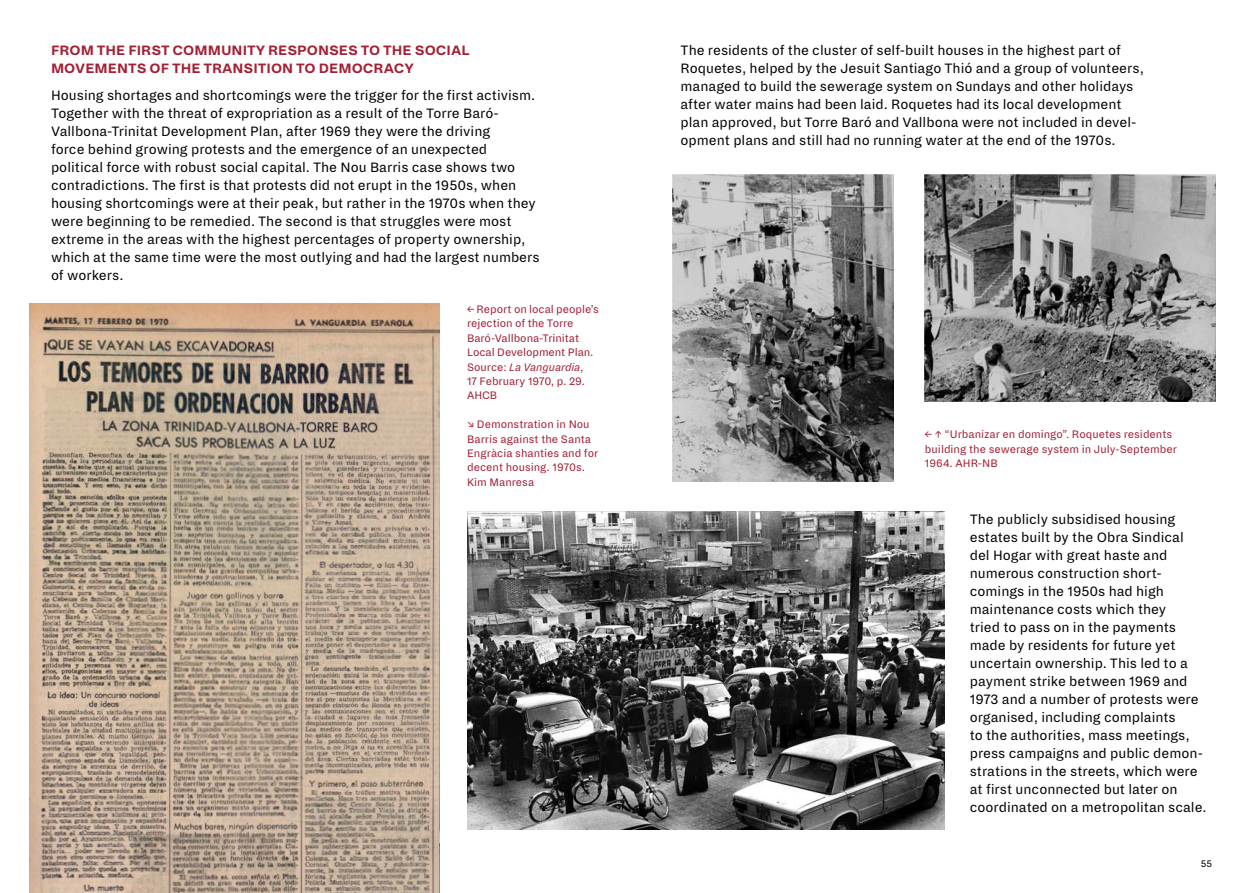
<style>
.page{position:relative;width:1259px;height:893px;background:#fff}
.page>*{position:absolute;margin:0;border:0;box-sizing:border-box;transform-origin:0 0}
.t1{font:15px/18px "Dia";color:#000}
.t2{font:700 15px/18px "Dia";color:#a32035}
.t3{font:12px/14.4px "Dia";color:#a32035}
.t4{font:10.5px "Dia";color:#000}
.s1{font-style:italic}
</style>
<div class="page">
<img style="left:672px;top:174px;width:221px;height:307px">
<img style="left:467px;top:512px;width:477px;height:318px">
<img style="left:925px;top:174px;width:290px;height:227px">
<img style="left:30px;top:303px;width:410px;height:590px">
<p class="t2" style="left:51px;top:41px;width:420px">FROM THE FIRST COMMUNITY RESPONSES TO THE SOCIAL<br>MOVEMENTS OF THE TRANSITION TO DEMOCRACY</p>
<p class="t1" style="left:51px;top:86px;width:490px">Housing shortages and shortcomings were the trigger for the first activism.<br>Together with the threat of expropriation as a result of the Torre Baró-Vallbona-Trinitat Development Plan, after 1969 they were the driving<br>force behind growing protests and the emergence of an unexpected political force with robust social capital. The Nou Barris case shows two contradictions. The first is that protests did not erupt in the 1950s, when housing shortcomings were at their peak, but rather in the 1970s when they were beginning to be remedied. The second is that struggles were most extreme in the areas with the highest percentages of property ownership, which at the same time were the most outlying and had the largest numbers of workers.</p>
<p class="t1" style="left:680px;top:41px;width:465px">The residents of the cluster of self-built houses in the highest part of Roquetes, helped by the Jesuit Santiago Thió and a group of volunteers, managed to build the sewerage system on Sundays and other holidays after water mains had been laid. Roquetes had its local development plan approved, but Torre Baró and Vallbona were not included in devel&shy;opment plans and still had no running water at the end of the 1970s.</p>
<p class="t3" style="left:467px;top:302px;width:133px">← Report on local people’s rejection of the Torre<br>Baró-Vallbona-Trinitat<br>Local Development Plan.<br>Source: <span class="s1">La Vanguardia</span>,<br>17 February 1970, p. 29.<br>AHCB</p>
<p class="t3" style="left:467px;top:417px;width:133px">↘ Demonstration in Nou<br>Barris against the Santa<br>Engràcia shanties and for decent housing. 1970s.<br>Kim Manresa</p>
<p class="t3" style="left:925px;top:427px;width:253px">← ↑ “Urbanizar en domingo”. Roquetes residents building the sewerage system in July-September<br>1964. AHR-NB</p>
<p class="t1" style="left:969px;top:510px;width:238px">The publicly subsidised housing estates built by the Obra Sindical del Hogar with great haste and numerous construction short&shy;comings in the 1950s had high maintenance costs which they<br>tried to pass on in the payments made by residents for future yet uncertain ownership. This led to a payment strike between 1969 and<br>1973 and a number of protests were organised, including complaints<br>to the authorities, mass meetings, press campaigns and public demon&shy;strations in the streets, which were at first unconnected but later on coordinated on a metropolitan scale.</p>
<p class="t4" style="left:1201px;top:858px;width:13px">55</p>
</div>
